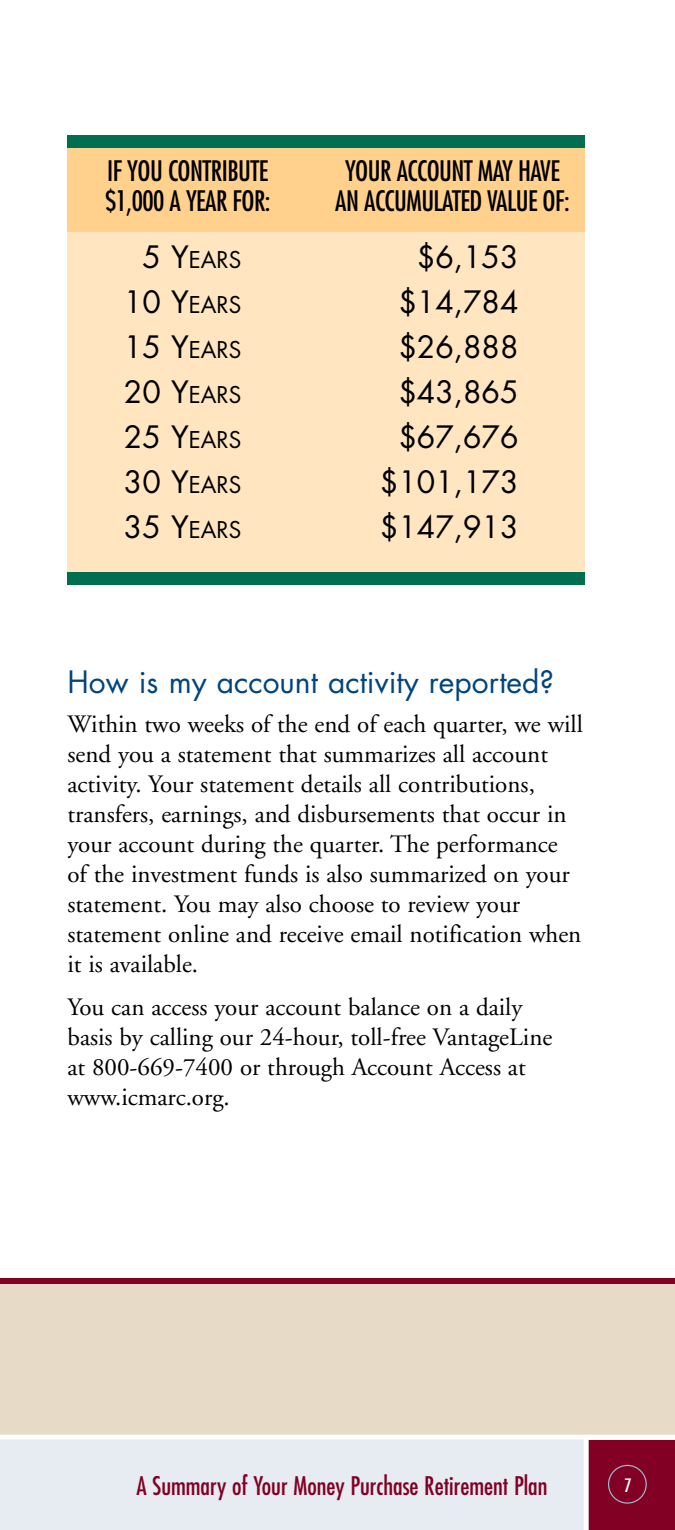
<style>
.page{position:relative;width:675px;height:1530px;background:#fff}
.page>*{position:absolute;margin:0;border:0;box-sizing:border-box;transform-origin:0 0}
.t1{font:30px "Futura";color:#000}
.t2{font:30px "Futura";color:#00457c}
.t3{font:condensed 27.5px "Futura";letter-spacing:-.02em;color:#000}
.t4{font:25px/30px "Adobe Garamond";color:#000}
.t5{font:condensed 25px "Futura";color:#820024}
.t6{font:22.5px "Futura";color:#000}
.t7{font:condensed 18px "Futura";color:#fff}
.s1{font-size:30px}
</style>
<div class="page">
<div style="left:0;top:1278px;width:675px;height:238px;background:#e7dac6"></div>
<div style="left:0;top:1278px;width:675px;height:6px;background:#820024"></div>
<div style="left:0;top:1440px;width:675px;height:90px;background:#e6ecf2"></div>
<div style="left:585px;top:1440px;width:90px;height:90px;background:#820024"></div>
<div style="left:608px;top:1465px;width:39px;height:39px;border:1px solid #99b5cb;border-radius:50%"></div>
<div style="left:584px;top:1439px;width:5px;height:91px;background:#fff"></div>
<div style="left:0;top:1435px;width:675px;height:5px;background:#fff"></div>
<div style="left:68px;top:221px;width:517px;height:353px;background:#ffe6c1"></div>
<div style="left:68px;top:145px;width:517px;height:86px;background:#ffd18c"></div>
<div style="left:68px;top:135px;width:517px;height:13px;background:#006f51"></div>
<div style="left:68px;top:572px;width:517px;height:13px;background:#006f51"></div>
<p class="t3" style="left:107px;top:154px;width:163px">IF YOU CONTRIBUTE</p>
<p class="t3" style="left:345px;top:154px;width:216px">YOUR ACCOUNT MAY HAVE</p>
<p class="t3" style="left:105px;top:184px;width:167px">$1,000 A YEAR FOR:</p>
<p class="t3" style="left:335px;top:184px;width:236px">AN ACCUMULATED VALUE OF:</p>
<p class="t6" style="left:142px;top:246px;width:100px"><span class="s1">5</span> <span class="s1">Y</span>EARS</p>
<p class="t1" style="left:417px;top:238px;width:103px">$6,153</p>
<p class="t6" style="left:124px;top:291px;width:119px"><span class="s1">10</span> <span class="s1">Y</span>EARS</p>
<p class="t1" style="left:398px;top:283px;width:122px">$14,784</p>
<p class="t6" style="left:124px;top:336px;width:119px"><span class="s1">15</span> <span class="s1">Y</span>EARS</p>
<p class="t1" style="left:398px;top:328px;width:122px">$26,888</p>
<p class="t6" style="left:124px;top:381px;width:119px"><span class="s1">20</span> <span class="s1">Y</span>EARS</p>
<p class="t1" style="left:398px;top:373px;width:122px">$43,865</p>
<p class="t6" style="left:124px;top:426px;width:119px"><span class="s1">25</span> <span class="s1">Y</span>EARS</p>
<p class="t1" style="left:398px;top:418px;width:122px">$67,676</p>
<p class="t6" style="left:124px;top:471px;width:119px"><span class="s1">30</span> <span class="s1">Y</span>EARS</p>
<p class="t1" style="left:380px;top:463px;width:140px">$101,173</p>
<p class="t6" style="left:124px;top:516px;width:119px"><span class="s1">35</span> <span class="s1">Y</span>EARS</p>
<p class="t1" style="left:380px;top:508px;width:140px">$147,913</p>
<p class="t2" style="left:68px;top:663px;width:488px">How is my account activity reported?</p>
<p class="t4" style="left:68px;top:710px;width:517px">Within two weeks of the end of each quarter, we will send you a statement that summarizes all account activity. Your statement details all contributions, transfers, earnings, and disbursements that occur in your account during the quarter. The performance of the investment funds is also summarized on your statement. You may also choose to review your statement online and receive email notification when it is available.</p>
<p class="t4" style="left:67px;top:993px;width:486px">You can access your account balance on a daily basis by calling our 24-hour, toll-free VantageLine at 800-669-7400 or through Account Access at www.icmarc.org.</p>
<p class="t5" style="left:137px;top:1470px;width:412px">A Summary of Your Money Purchase Retirement Plan</p>
<p class="t7" style="left:624px;top:1474px;width:9px">7</p>
</div>
